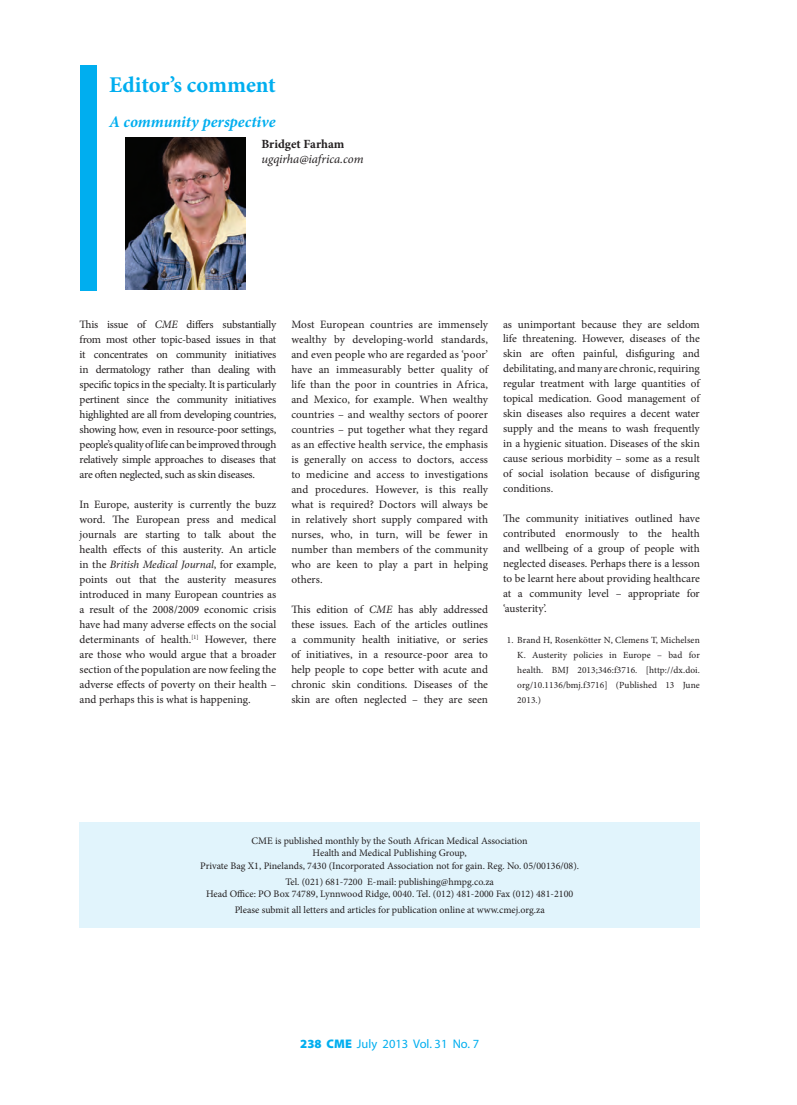
<style>
.page{position:relative;width:797px;height:1105px;background:#fff}
.page>*{position:absolute;margin:0;border:0;box-sizing:border-box;transform-origin:0 0}
.t1{font:700 22.5px "Minion Pro";letter-spacing:-.005em;color:#00aeef}
.t2{font:italic 700 16.25px "Minion Pro";color:#00aeef}
.t3{font:12.5px "Myriad Pro";color:#00aeef}
.t4{font:italic 12.5px "Minion Pro";letter-spacing:-.005em;color:#231f20}
.t5{font:700 12.5px "Minion Pro";color:#231f20}
.t6{font:11.25px/15px "Minion Pro";letter-spacing:-.005em;color:#231f20;text-align:justify}
.t7{font:10px/12.5px "Minion Pro";color:#231f20;text-align:center}
.t8{font:9.38px/15px "Minion Pro";letter-spacing:.01em;color:#231f20;text-align:justify}
.s1{font-style:italic}
.s2{font-weight:900}
</style>
<div class="page">
<div style="left:80px;top:822px;width:619px;height:106px;background:#e1f4fc"></div>
<img style="left:126px;top:138px;width:119px;height:151px">
<div style="left:81px;top:65px;width:16px;height:225px;background:#00aeef"></div>
<h1 class="t1" style="left:109px;top:69px;width:168px">Editor’s comment</h1>
<h2 class="t2" style="left:109px;top:110px;width:168px">A community perspective</h2>
<p class="t5" style="left:261px;top:136px;width:84px">Bridget Farham</p>
<p class="t4" style="left:261px;top:151px;width:103px">ugqirha@iafrica.com</p>
<p class="t6" style="left:80px;top:317px;width:198px">This issue of <span class="s1">CME</span> differs substantially from most other topic-based issues in that it concentrates on community initiatives in dermatology rather than dealing with specific topics in the specialty. It is particularly pertinent since the community initiatives highlighted are all from developing countries, showing how, even in resource-poor settings, people’s quality of life can be improved through relatively simple approaches to diseases that are often neglected, such as skin diseases.</p>
<p class="t6" style="left:80px;top:496px;width:198px">In Europe, austerity is currently the buzz word. The European press and medical journals are starting to talk about the health effects of this austerity. An article in the <span class="s1">British Medical Journal</span>, for example, points out that the austerity measures introduced in many European countries as a result of the 2008/2009 economic crisis have had many adverse effects on the social determinants of health.<sup>[1]</sup> However, there are those who would argue that a broader section of the population are now feeling the adverse effects of poverty on their health – and perhaps this is what is happening.</p>
<p class="t6" style="left:291px;top:317px;width:198px">Most European countries are immensely wealthy by developing-world standards, and even people who are regarded as ‘poor’ have an immeasurably better quality of life than the poor in countries in Africa, and Mexico, for example. When wealthy countries – and wealthy sectors of poorer countries – put together what they regard as an effective health service, the emphasis is generally on access to doctors, access to medicine and access to investigations and procedures. However, is this really what is required? Doctors will always be in relatively short supply compared with nurses, who, in turn, will be fewer in number than members of the community who are keen to play a part in helping others.</p>
<p class="t6" style="left:291px;top:601px;width:198px">This edition of <span class="s1">CME</span> has ably addressed these issues. Each of the articles outlines a community health initiative, or series of initiatives, in a resource-poor area to help people to cope better with acute and chronic skin conditions. Diseases of the skin are often neglected – they are seen</p>
<p class="t6" style="left:503px;top:316px;width:198px">as unimportant because they are seldom life threatening. However, diseases of the skin are often painful, disfiguring and debilitating, and many are chronic, requiring regular treatment with large quantities of topical medication. Good management of skin diseases also requires a decent water supply and the means to wash frequently in a hygienic situation. Diseases of the skin cause serious morbidity – some as a result of social isolation because of disfiguring conditions.</p>
<p class="t6" style="left:503px;top:511px;width:198px">The community initiatives outlined have contributed enormously to the health and wellbeing of a group of people with neglected diseases. Perhaps there is a lesson to be learnt here about providing healthcare at a community level – appropriate for ‘austerity’.</p>
<p class="t8" style="left:517px;top:632px;width:184px;text-indent:-10px">1. Brand H, Rosenkötter N, Clemens T, Michelsen K. Austerity policies in Europe – bad for health. BMJ 2013;346:f3716. [http://dx.doi. org/10.1136/bmj.f3716] (Published 13 June 2013.)</p>
<p class="t7" style="left:200px;top:834px;width:380px">CME is published monthly by the South African Medical Association<br>Health and Medical Publishing Group,<br>Private Bag X1, Pinelands, 7430 (Incorporated Association not for gain. Reg. No. 05/00136/08).</p>
<p class="t7" style="left:206px;top:875px;width:368px">Tel. (021) 681-7200 E-mail: publishing@hmpg.co.za<br>Head Office: PO Box 74789, Lynnwood Ridge, 0040. Tel. (012) 481-2000 Fax (012) 481-2100</p>
<p class="t7" style="left:235px;top:904px;width:311px">Please submit all letters and articles for publication online at www.cmej.org.za</p>
<p class="t3" style="left:300px;top:1036px;width:180px"><span class="s2">238 CME</span> July 2013 Vol. 31 No. 7</p>
</div>
